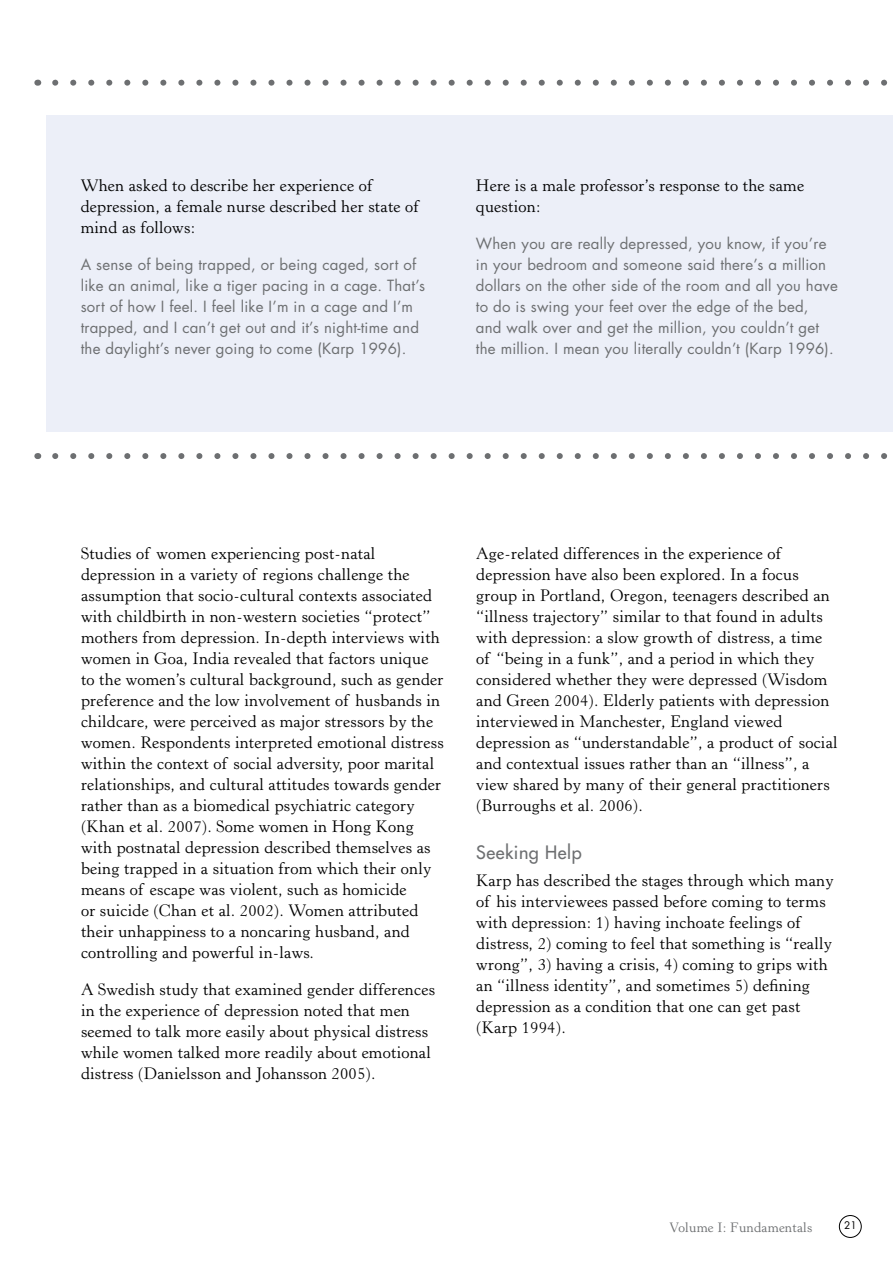
<style>
.page{position:relative;width:893px;height:1263px;background:#fff}
.page>*{position:absolute;margin:0;border:0;box-sizing:border-box;transform-origin:0 0}
.t1{font:18px "Futura";letter-spacing:.03em;color:#6d6f71}
.t2{font:16.5px/21px "Horley OSMT";letter-spacing:.015em;color:#000}
.t3{font:15px/21px "Futura";letter-spacing:.015em;color:#6d6f71}
.t4{font:13.5px "Horley OSMT";letter-spacing:.015em;color:#6d6f71}
.t5{font:10.2px "Futura";color:#000}
</style>
<div class="page">
<div style="left:839px;top:1215px;width:23px;height:23px;border:1px solid #000;border-radius:50%"></div>
<div style="left:47px;top:116px;width:846px;height:316px;background:#eceff8"></div>
<svg style="left:55px;top:80px;width:833px;height:6px"></svg>
<svg style="left:55px;top:453px;width:832px;height:6px"></svg>
<p class="t2" style="left:81px;top:175px;width:340px">When asked to describe her experience of depression, a female nurse described her state of mind as follows:</p>
<p class="t3" style="left:81px;top:254px;width:346px">A sense of being trapped, or being caged, sort of like an animal, like a tiger pacing in a cage. That’s sort of how I feel. I feel like I’m in a cage and I’m trapped, and I can’t get out and it’s night-time and the daylight’s never going to come (Karp 1996).</p>
<p class="t2" style="left:476px;top:175px;width:330px">Here is a male professor’s response to the same question:</p>
<p class="t3" style="left:476px;top:233px;width:363px">When you are really depressed, you know, if you’re in your bedroom and someone said there’s a million dollars on the other side of the room and all you have to do is swing your feet over the edge of the bed, and walk over and get the million, you couldn’t get the million. I mean you literally couldn’t (Karp 1996).</p>
<p class="t2" style="left:81px;top:542px;width:364px">Studies of women experiencing post-natal depression in a variety of regions challenge the assumption that socio-cultural contexts associated with childbirth in non-western societies “protect” mothers from depression. In-depth interviews with women in Goa, India revealed that factors unique to the women’s cultural background, such as gender preference and the low involvement of husbands in childcare, were perceived as major stressors by the women. Respondents interpreted emotional distress within the context of social adversity, poor marital relationships, and cultural attitudes towards gender rather than as a biomedical psychiatric category (Khan et al. 2007). Some women in Hong Kong with postnatal depression described themselves as being trapped in a situation from which their only means of escape was violent, such as homicide<br>or suicide (Chan et al. 2002). Women attributed their unhappiness to a noncaring husband, and controlling and powerful in-laws.</p>
<p class="t2" style="left:81px;top:979px;width:356px">A Swedish study that examined gender differences in the experience of depression noted that men seemed to talk more easily about physical distress while women talked more readily about emotional distress (Danielsson and Johansson 2005).</p>
<p class="t2" style="left:476px;top:543px;width:363px">Age-related differences in the experience of depression have also been explored. In a focus group in Portland, Oregon, teenagers described an “illness trajectory” similar to that found in adults with depression: a slow growth of distress, a time of “being in a funk”, and a period in which they considered whether they were depressed (Wisdom and Green 2004). Elderly patients with depression interviewed in Manchester, England viewed depression as “understandable”, a product of social and contextual issues rather than an “illness”, a view shared by many of their general practitioners (Burroughs et al. 2006).</p>
<p class="t1" style="left:476px;top:841px;width:107px">Seeking Help</p>
<p class="t2" style="left:476px;top:869px;width:359px">Karp has described the stages through which many of his interviewees passed before coming to terms with depression: 1) having inchoate feelings of distress, 2) coming to feel that something is “really wrong”, 3) having a crisis, 4) coming to grips with an “illness identity”, and sometimes 5) defining depression as a condition that one can get past (Karp 1994).</p>
<p class="t4" style="left:670px;top:1219px;width:144px">Volume I: Fundamentals</p>
<p class="t5" style="left:844px;top:1218px;width:14px">21</p>
</div>
